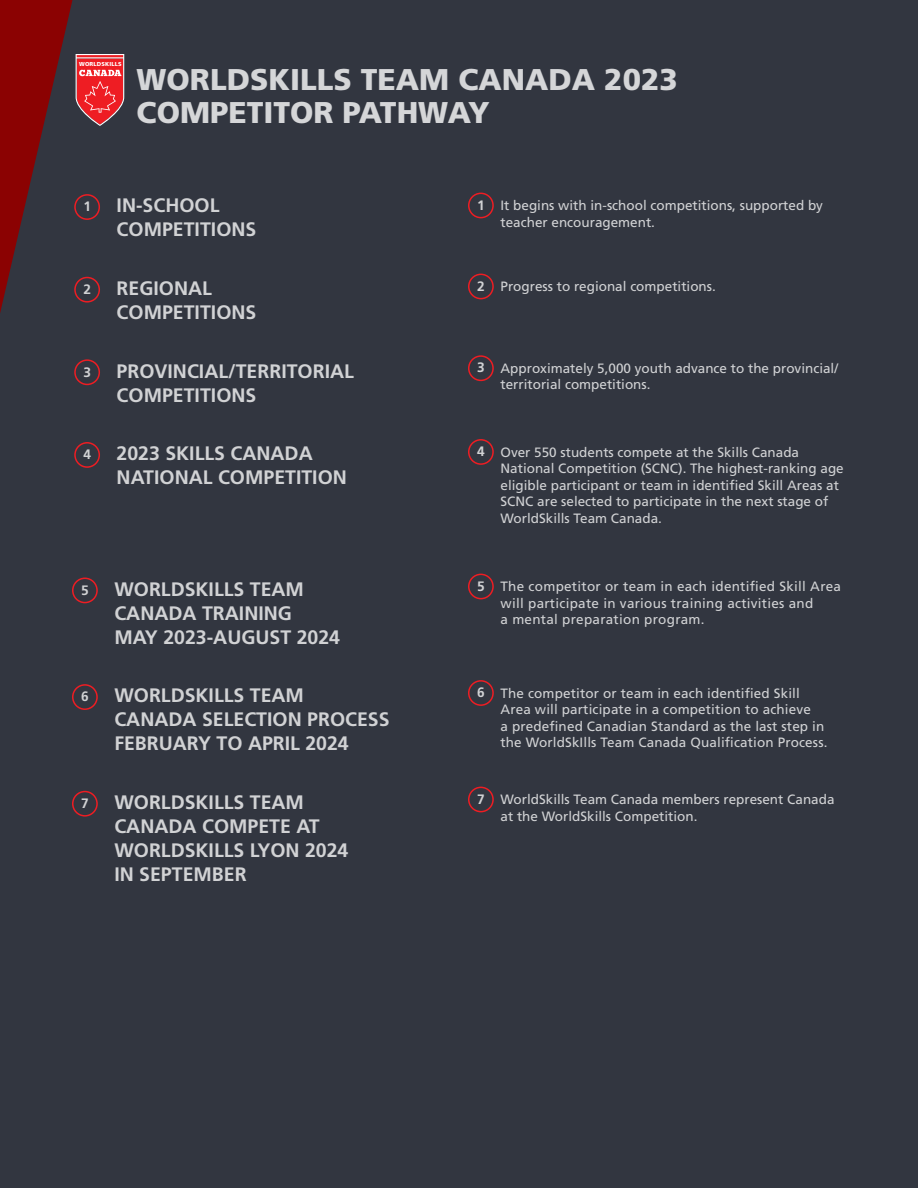
<style>
.page{position:relative;width:918px;height:1188px;background:#323640}
.page>*{position:absolute;margin:0;border:0;box-sizing:border-box;transform-origin:0 0}
.t1{font:900 30px/33px "Frutiger LT Std";color:#d5d6d8}
.t2{font:700 19.5px/24px "Frutiger LT Std";color:#d1d2d4}
.t3{font:700 13.65px "Frutiger LT Std";color:#d1d2d4}
.t4{font:13.5px/16.5px "Frutiger LT Std";color:#d1d2d4}
.t5{font:13.5px/16.5px "Frutiger LT Std";letter-spacing:.02em;color:#d1d2d4}
.t6{font:900 5.7px "Frutiger LT Std";letter-spacing:.03em;color:#fff}
.s1{font-weight:700;font-size:13.65px}
</style>
<div class="page">
<div style="left:74px;top:359px;width:26px;height:26px;border:2px solid #ee1d23;border-radius:50%"></div>
<div style="left:74px;top:442px;width:26px;height:26px;border:2px solid #ee1d23;border-radius:50%"></div>
<div style="left:468px;top:193px;width:26px;height:25px;border:2px solid #ee1d23;border-radius:50%"></div>
<div style="left:468px;top:274px;width:26px;height:25px;border:2px solid #ee1d23;border-radius:50%"></div>
<div style="left:468px;top:355px;width:26px;height:26px;border:2px solid #ee1d23;border-radius:50%"></div>
<div style="left:468px;top:439px;width:26px;height:26px;border:2px solid #ee1d23;border-radius:50%"></div>
<div style="left:468px;top:574px;width:26px;height:25px;border:2px solid #ee1d23;border-radius:50%"></div>
<div style="left:468px;top:680px;width:26px;height:26px;border:2px solid #ee1d23;border-radius:50%"></div>
<div style="left:468px;top:787px;width:26px;height:25px;border:2px solid #ee1d23;border-radius:50%"></div>
<div style="left:72px;top:578px;width:26px;height:25px;border:2px solid #ee1d23;border-radius:50%"></div>
<div style="left:72px;top:684px;width:26px;height:26px;border:2px solid #ee1d23;border-radius:50%"></div>
<div style="left:72px;top:791px;width:26px;height:26px;border:2px solid #ee1d23;border-radius:50%"></div>
<svg style="left:0;top:0;width:124px;height:313px"></svg>
<p class="t6" style="left:79px;top:60px;width:44px">WORLDSKILLS</p>
<h1 class="t1" style="left:137px;top:62px;width:543px">WORLDSKILLS TEAM CANADA 2023<br>COMPETITOR PATHWAY</h1>
<p class="t3" style="left:83px;top:198px;width:9px">1</p>
<h2 class="t2" style="left:117px;top:194px;width:141px">IN-SCHOOL<br>COMPETITIONS</h2>
<p class="t4" style="left:501px;top:197px;width:324px;text-indent:-23px"><span class="s1">1</span> It begins with in-school competitions, supported by teacher encouragement.</p>
<p class="t3" style="left:83px;top:281px;width:9px">2</p>
<h2 class="t2" style="left:117px;top:276px;width:141px">REGIONAL<br>COMPETITIONS</h2>
<p class="t4" style="left:477px;top:278px;width:240px"><span class="s1">2</span> Progress to regional competitions.</p>
<p class="t3" style="left:83px;top:364px;width:9px">3</p>
<h2 class="t2" style="left:117px;top:359px;width:239px">PROVINCIAL/TERRITORIAL<br>COMPETITIONS</h2>
<p class="t4" style="left:501px;top:360px;width:339px;text-indent:-23px"><span class="s1">3</span> Approximately 5,000 youth advance to the provincial/ territorial competitions.</p>
<p class="t3" style="left:83px;top:446px;width:9px">4</p>
<h2 class="t2" style="left:117px;top:441px;width:232px">2023 SKILLS CANADA<br>NATIONAL COMPETITION</h2>
<p class="t4" style="left:501px;top:444px;width:345px;text-indent:-23px"><span class="s1">4</span> Over 550 students compete at the Skills Canada National Competition (SCNC). The highest-ranking age eligible participant or team in identified Skill Areas at SCNC are selected to participate in the next stage of WorldSkills Team Canada.</p>
<p class="t3" style="left:81px;top:582px;width:9px">5</p>
<h2 class="t2" style="left:114px;top:577px;width:227px">WORLDSKILLS TEAM<br>CANADA TRAINING<br>MAY 2023-AUGUST 2024</h2>
<p class="t5" style="left:501px;top:578px;width:342px;text-indent:-23px"><span class="s1">5</span> The competitor or team in each identified Skill Area will participate in various training activities and<br>a mental preparation program.</p>
<p class="t3" style="left:81px;top:689px;width:9px">6</p>
<h2 class="t2" style="left:114px;top:684px;width:277px">WORLDSKILLS TEAM<br>CANADA SELECTION PROCESS<br>FEBRUARY TO APRIL 2024</h2>
<p class="t4" style="left:501px;top:685px;width:328px;text-indent:-23px"><span class="s1">6</span> The competitor or team in each identified Skill Area will participate in a competition to achieve<br>a predefined Canadian Standard as the last step in the WorldSkIlls Team Canada Qualification Process.</p>
<p class="t3" style="left:81px;top:795px;width:9px">7</p>
<h2 class="t2" style="left:114px;top:790px;width:236px">WORLDSKILLS TEAM<br>CANADA COMPETE AT<br>WORLDSKILLS LYON 2024<br>IN SEPTEMBER</h2>
<p class="t4" style="left:501px;top:791px;width:335px;text-indent:-23px"><span class="s1">7</span> WorldSkills Team Canada members represent Canada at the WorldSkills Competition.</p>
</div>
